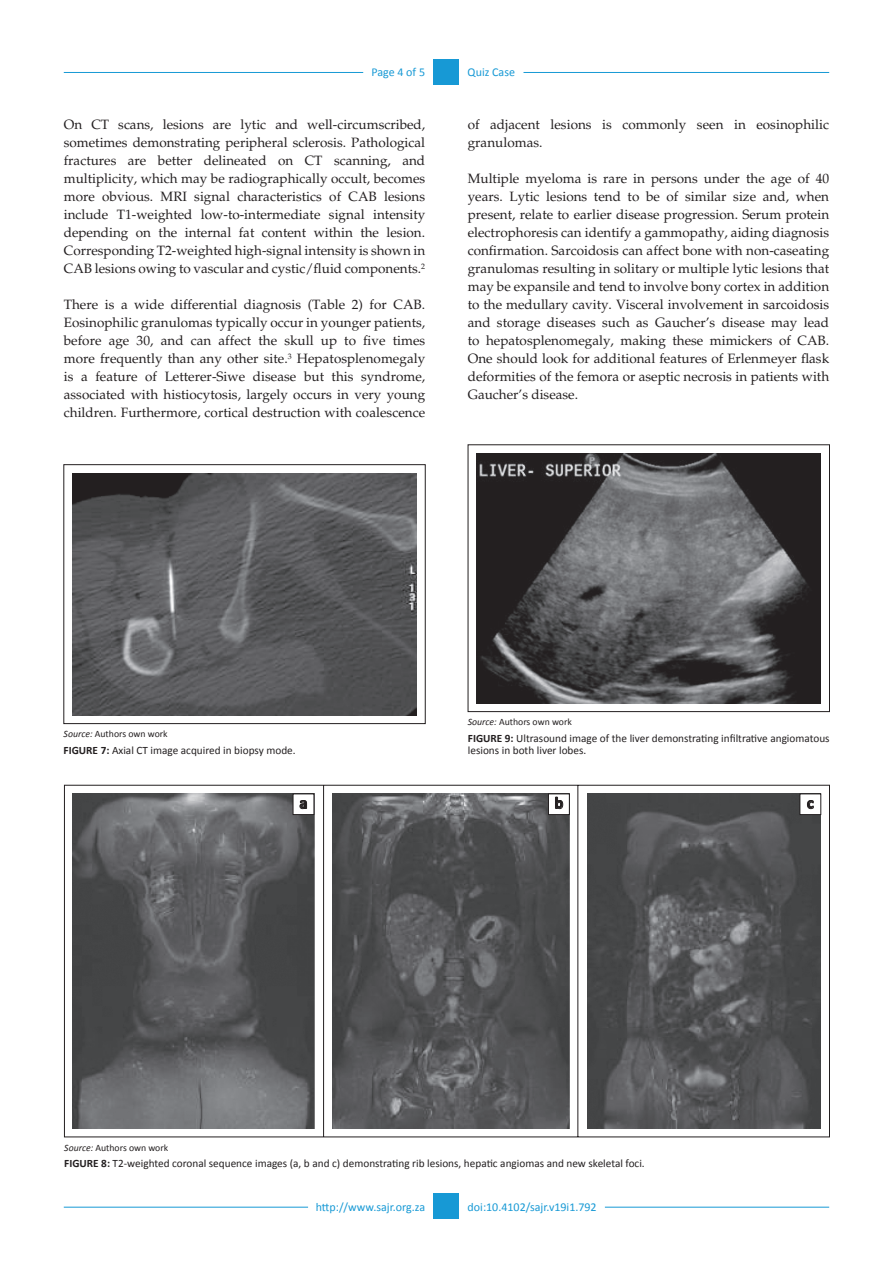
<style>
.page{position:relative;width:893px;height:1263px;background:#fff}
.page>*{position:absolute;margin:0;border:0;box-sizing:border-box;transform-origin:0 0}
.t1{font:700 16.5px "Calibri";color:#231f20}
.Text{font:13.5px/18px "Palatino";color:#231f20;text-align:justify}
.t2{font:12px "Calibri";color:#1799d5}
.Figure_caption{font:11.25px/12px "Calibri";color:#231f20}
.Fig_source{font:9.75px "Calibri";color:#231f20}
.s1{font-style:italic}
.s2{font-weight:700}
</style>
<div class="page">
<hr style="left:64px;top:1207px;width:244px;height:1px;background:#1799d5">
<hr style="left:605px;top:1207px;width:224px;height:1px;background:#1799d5">
<div style="left:434px;top:1193px;width:25px;height:26px;background:#1799d5"></div>
<div style="left:434px;top:59px;width:25px;height:26px;background:#1799d5"></div>
<hr style="left:64px;top:72px;width:299px;height:1px;background:#1799d5">
<hr style="left:523px;top:72px;width:306px;height:1px;background:#1799d5">
<svg style="left:64px;top:785px;width:766px;height:352px;background:#67686a"></svg>
<img style="left:477px;top:453px;width:344px;height:250px">
<div style="left:468px;top:445px;width:362px;height:267px;border:1px solid #231f20"></div>
<img style="left:72px;top:473px;width:345px;height:242px">
<div style="left:64px;top:464px;width:361px;height:260px;border:1px solid #231f20"></div>
<p class="t2" style="left:372px;top:65px;width:55px">Page 4 of 5</p>
<p class="t2" style="left:468px;top:65px;width:49px">Quiz Case</p>
<p class="Text" style="left:64px;top:116px;width:363px">On CT scans, lesions are lytic and well-circumscribed, sometimes demonstrating peripheral sclerosis. Pathological fractures are better delineated on CT scanning, and multiplicity, which may be radiographically occult, becomes more obvious. MRI signal characteristics of CAB lesions include T1-weighted low-to-intermediate signal intensity depending on the internal fat content within the lesion.<br>Corresponding T2-weighted high-signal intensity is shown in CAB lesions owing to vascular and cystic/fluid components.<sup>2</sup></p>
<p class="Text" style="left:64px;top:296px;width:363px">There is a wide differential diagnosis (Table 2) for CAB.<br>Eosinophilic granulomas typically occur in younger patients, before age 30, and can affect the skull up to five times more frequently than any other site.<sup>3</sup> Hepatosplenomegaly is a feature of Letterer-Siwe disease but this syndrome, associated with histiocytosis, largely occurs in very young children. Furthermore, cortical destruction with coalescence</p>
<p class="Text" style="left:468px;top:116px;width:363px">of adjacent lesions is commonly seen in eosinophilic granulomas.</p>
<p class="Text" style="left:468px;top:170px;width:363px">Multiple myeloma is rare in persons under the age of 40 years. Lytic lesions tend to be of similar size and, when present, relate to earlier disease progression. Serum protein electrophoresis can identify a gammopathy, aiding diagnosis confirmation. Sarcoidosis can affect bone with non-caseating granulomas resulting in solitary or multiple lytic lesions that may be expansile and tend to involve bony cortex in addition to the medullary cavity. Visceral involvement in sarcoidosis and storage diseases such as Gaucher’s disease may lead to hepatosplenomegaly, making these mimickers of CAB.<br>One should look for additional features of Erlenmeyer flask deformities of the femora or aseptic necrosis in patients with Gaucher’s disease.</p>
<p class="Fig_source" style="left:64px;top:728px;width:106px"><span class="s1">Source:</span> Authors own work</p>
<p class="Figure_caption" style="left:64px;top:744px;width:234px"><span class="s2">FIGURE 7:</span> Axial CT image acquired in biopsy mode.</p>
<p class="Fig_source" style="left:468px;top:716px;width:106px"><span class="s1">Source:</span> Authors own work</p>
<p class="Figure_caption" style="left:468px;top:732px;width:363px"><span class="s2">FIGURE 9:</span> Ultrasound image of the liver demonstrating infiltrative angiomatous lesions in both liver lobes.</p>
<p class="t1" style="left:299px;top:793px;width:10px">a</p>
<p class="t1" style="left:554px;top:793px;width:10px">b</p>
<p class="t1" style="left:807px;top:793px;width:8px">c</p>
<p class="Fig_source" style="left:64px;top:1141px;width:106px"><span class="s1">Source:</span> Authors own work</p>
<p class="Figure_caption" style="left:64px;top:1157px;width:582px"><span class="s2">FIGURE 8:</span> T2-weighted coronal sequence images (a, b and c) demonstrating rib lesions, hepatic angiomas and new skeletal foci.</p>
<p class="t2" style="left:316px;top:1200px;width:111px">http://www.sajr.org.za</p>
<p class="t2" style="left:468px;top:1200px;width:131px">doi:10.4102/sajr.v19i1.792</p>
</div>
